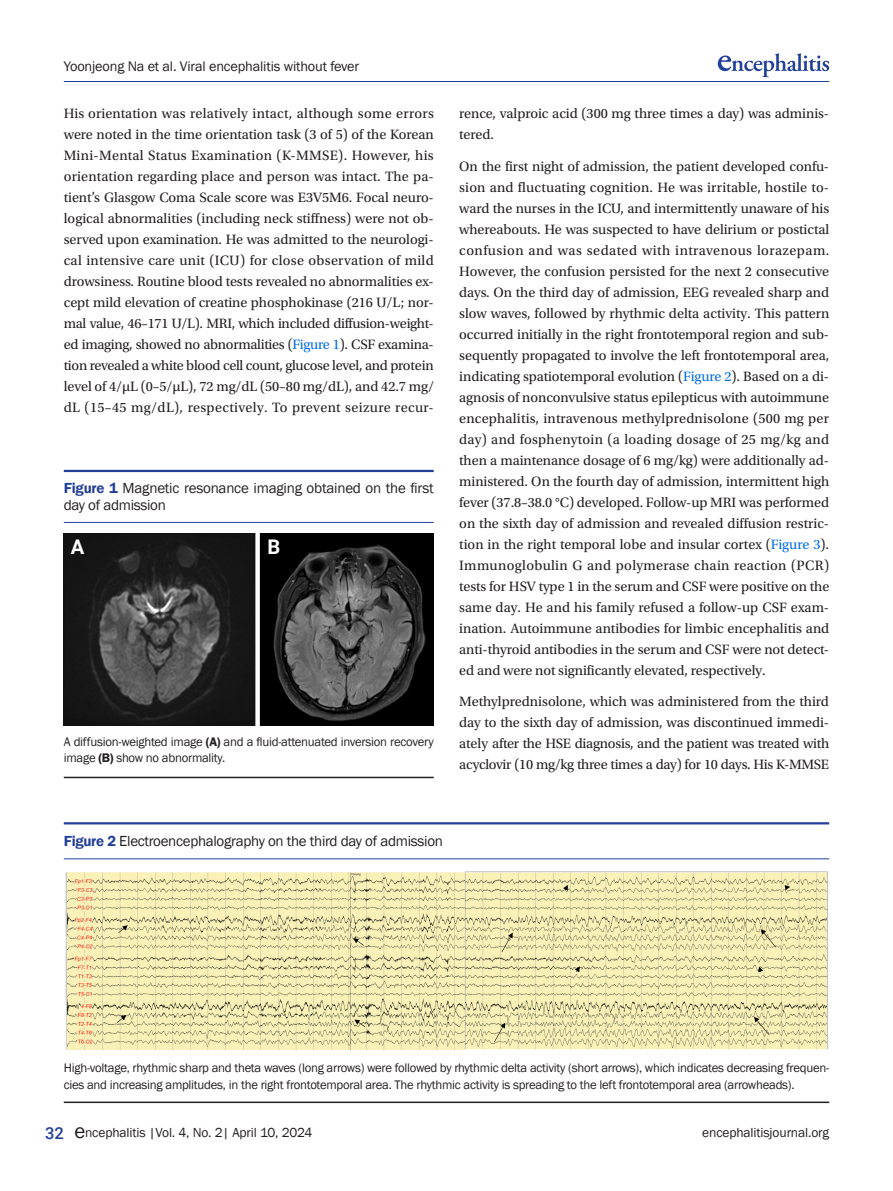
<style>
.page{position:relative;width:893px;height:1191px;background:#fff}
.page>*{position:absolute;margin:0;border:0;box-sizing:border-box;transform-origin:0 0}
.t1{font:700 20.25px "Roboto";color:#fff}
.fig-타이틀{font:15px/16.5px "Franklin Gothic";letter-spacing:-.02em;color:#231f20}
.body{font:14.25px/21px "Utopia Std";letter-spacing:-.005em;color:#231f20;text-align:justify}
.t2{font:14.25px "Franklin Gothic";letter-spacing:-.01em;color:#231f20}
.t3{font:13.5px "Franklin Gothic";letter-spacing:-.01em;color:#231f20}
.fig-레전드{font:12.75px/16.5px "Franklin Gothic";letter-spacing:-.02em;color:#231f20}
.s1{color:#006de9}
.s2{font-weight:600;color:#223f99}
.s3{font-weight:600}
.s4{font-family:"Roboto";font-weight:500;font-size:16.5px;color:#223f99}
.s5{font-size:21px}
</style>
<div class="page">
<hr style="left:64px;top:470px;width:370px;height:2px;background:#223f99">
<hr style="left:64px;top:822px;width:765px;height:2px;background:#223f99">
<hr style="left:64px;top:522px;width:370px;height:1px;background:#223f99">
<hr style="left:64px;top:858px;width:765px;height:1px;background:#223f99">
<hr style="left:64px;top:776px;width:370px;height:2px;background:#231f20">
<hr style="left:64px;top:1101px;width:765px;height:2px;background:#231f20">
<img style="left:64px;top:533px;width:370px;height:192px">
<img style="left:65px;top:871px;width:763px;height:179px">
<hr style="left:64px;top:81px;width:765px;height:1px;background:#223f99">
<svg style="left:718px;top:53px;width:111px;height:24px"></svg>
<p class="t2" style="left:64px;top:57px;width:297px">Yoonjeong Na et al. Viral encephalitis without fever</p>
<p class="body" style="left:64px;top:103px;width:372px">His orientation was relatively intact, although some errors were noted in the time orientation task (3 of 5) of the Korean Mini-Mental Status Examination (K-MMSE). However, his orientation regarding place and person was intact. The pa&shy;tient’s Glasgow Coma Scale score was E3V5M6. Focal neuro&shy;logical abnormalities (including neck stiffness) were not ob&shy;served upon examination. He was admitted to the neurologi&shy;cal intensive care unit (ICU) for close observation of mild drowsiness. Routine blood tests revealed no abnormalities ex&shy;cept mild elevation of creatine phosphokinase (216 U/L; nor&shy;mal value, 46–171 U/L). MRI, which included diffusion-weight&shy;ed imaging, showed no abnormalities (<span class="s1">Figure 1</span>). CSF examina&shy;tion revealed a white blood cell count, glucose level, and protein level of 4/μL (0–5/μL), 72 mg/dL (50–80 mg/dL), and 42.7 mg/ dL (15–45 mg/dL), respectively. To prevent seizure recur-</p>
<p class="body" style="left:459px;top:103px;width:371px">rence, valproic acid (300 mg three times a day) was adminis&shy;tered.</p>
<p class="body" style="left:459px;top:156px;width:372px">On the first night of admission, the patient developed confu&shy;sion and fluctuating cognition. He was irritable, hostile to&shy;ward the nurses in the ICU, and intermittently unaware of his whereabouts. He was suspected to have delirium or postictal confusion and was sedated with intravenous lorazepam.<br>However, the confusion persisted for the next 2 consecutive days. On the third day of admission, EEG revealed sharp and slow waves, followed by rhythmic delta activity. This pattern occurred initially in the right frontotemporal region and sub&shy;sequently propagated to involve the left frontotemporal area, indicating spatiotemporal evolution (<span class="s1">Figure 2</span>). Based on a di&shy;agnosis of nonconvulsive status epilepticus with autoimmune encephalitis, intravenous methylprednisolone (500 mg per day) and fosphenytoin (a loading dosage of 25 mg/kg and then a maintenance dosage of 6 mg/kg) were additionally ad&shy;ministered. On the fourth day of admission, intermittent high fever (37.8–38.0 °C) developed. Follow-up MRI was performed on the sixth day of admission and revealed diffusion restric&shy;tion in the right temporal lobe and insular cortex (<span class="s1">Figure 3</span>).<br>Immunoglobulin G and polymerase chain reaction (PCR) tests for HSV type 1 in the serum and CSF were positive on the same day. He and his family refused a follow-up CSF exam&shy;ination. Autoimmune antibodies for limbic encephalitis and anti-thyroid antibodies in the serum and CSF were not detect&shy;ed and were not significantly elevated, respectively.</p>
<p class="body" style="left:459px;top:691px;width:372px">Methylprednisolone, which was administered from the third day to the sixth day of admission, was discontinued immedi&shy;ately after the HSE diagnosis, and the patient was treated with acyclovir (10 mg/kg three times a day) for 10 days. His K-MMSE</p>
<p class="fig-타이틀" style="left:64px;top:480px;width:371px"><span class="s2">Figure 1</span> Magnetic resonance imaging obtained on the first day of admission</p>
<p class="t1" style="left:71px;top:533px;width:15px">A</p>
<p class="t1" style="left:268px;top:533px;width:14px">B</p>
<p class="fig-레전드" style="left:64px;top:733px;width:371px">A diffusion-weighted image <span class="s3">(A)</span> and a fluid-attenuated inversion recovery image <span class="s3">(B)</span> show no abnormality.</p>
<p class="fig-타이틀" style="left:64px;top:832px;width:381px"><span class="s2">Figure 2</span> Electroencephalography on the third day of admission</p>
<p class="fig-레전드" style="left:64px;top:1060px;width:767px">High-voltage, rhythmic sharp and theta waves (long arrows) were followed by rhythmic delta activity (short arrows), which indicates decreasing frequen&shy;cies and increasing amplitudes, in the right frontotemporal area. The rhythmic activity is spreading to the left frontotemporal area (arrowheads).</p>
<p class="t3" style="left:45px;top:1124px;width:269px"><span class="s4">32</span> <span class="s5">e</span>ncephalitis |Vol. 4, No. 2| April 10, 2024</p>
<p class="t3" style="left:702px;top:1123px;width:128px">encephalitisjournal.org</p>
</div>
